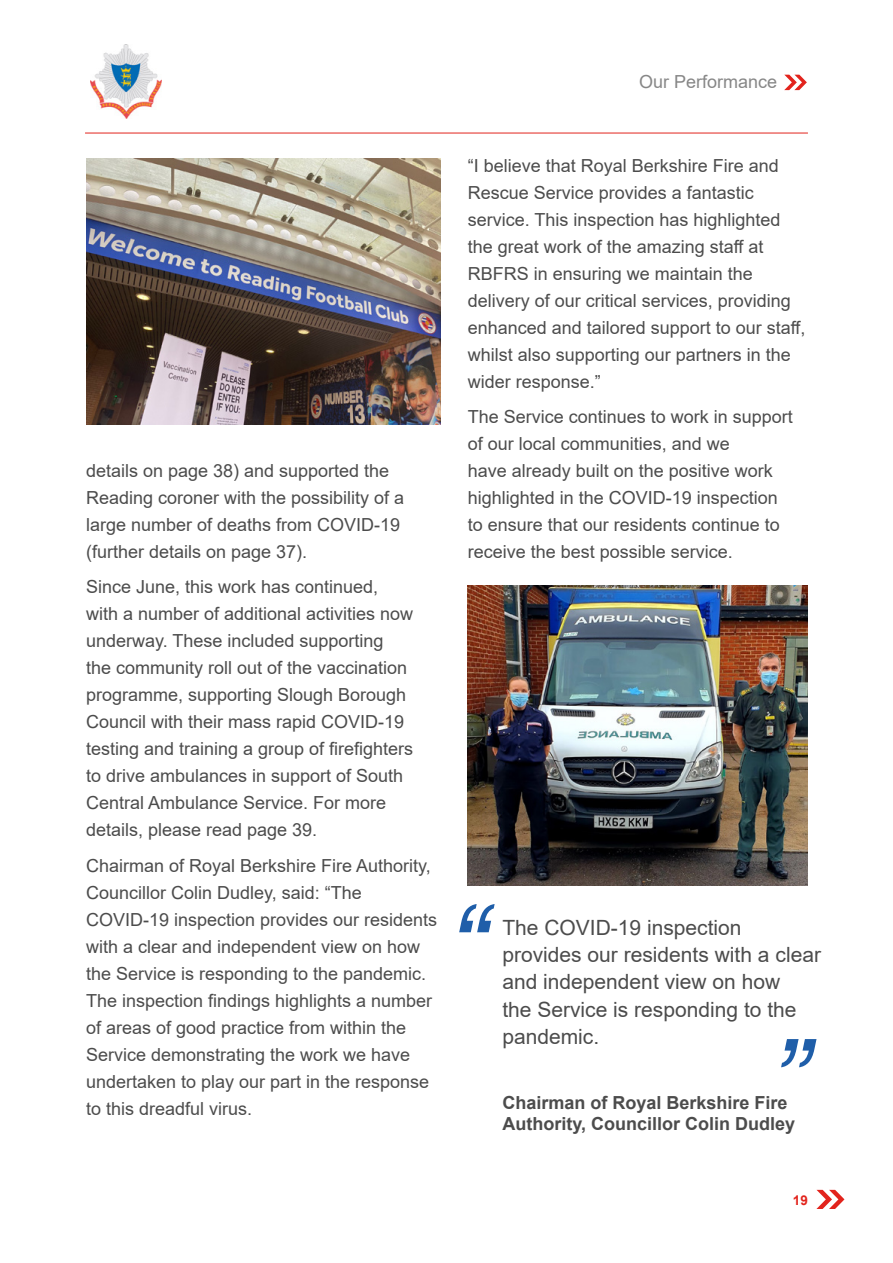
<style>
.page{position:relative;width:893px;height:1263px;background:#fff}
.page>*{position:absolute;margin:0;border:0;box-sizing:border-box;transform-origin:0 0}
.Body_copy{font:italic 115.2px "Arial";color:#1f5ea9}
.t1{font:21px/27px "Arial";color:#4c4c4c}
.t2{font:18px/27px "Arial";color:#4c4c4c}
.t3{font:700 18px/21px "Arial";color:#4c4c4c}
.t4{font:18px "Arial";color:#878787}
.t5{font:700 13.5px "Arial";color:#e2241d}
</style>
<div class="page">
<svg style="left:816px;top:1190px;width:28px;height:19px"></svg>
<hr style="left:85px;top:133px;width:723px;height:1px;background:#e2241d">
<img style="left:90px;top:45px;width:71px;height:74px">
<svg style="left:784px;top:75px;width:23px;height:15px"></svg>
<img style="left:86px;top:159px;width:354px;height:265px">
<img style="left:468px;top:586px;width:340px;height:299px">
<p class="t4" style="left:639px;top:69px;width:140px">Our Performance</p>
<p class="t2" style="left:86px;top:457px;width:320px">details on page 38) and supported the Reading coroner with the possibility of a large number of deaths from COVID-19 (further details on page 37).</p>
<p class="t2" style="left:86px;top:573px;width:329px">Since June, this work has continued, with a number of additional activities now underway. These included supporting<br>the community roll out of the vaccination programme, supporting Slough Borough Council with their mass rapid COVID-19 testing and training a group of firefighters to drive ambulances in support of South Central Ambulance Service. For more details, please read page 39.</p>
<p class="t2" style="left:86px;top:852px;width:353px">Chairman of Royal Berkshire Fire Authority, Councillor Colin Dudley, said: “The COVID-19 inspection provides our residents with a clear and independent view on how the Service is responding to the pandemic.<br>The inspection findings highlights a number of areas of good practice from within the Service demonstrating the work we have undertaken to play our part in the response to this dreadful virus.</p>
<p class="t2" style="left:468px;top:152px;width:339px">“I believe that Royal Berkshire Fire and Rescue Service provides a fantastic service. This inspection has highlighted the great work of the amazing staff at RBFRS in ensuring we maintain the delivery of our critical services, providing enhanced and tailored support to our staff, whilst also supporting our partners in the wider response.”</p>
<p class="t2" style="left:468px;top:403px;width:327px">The Service continues to work in support of our local communities, and we<br>have already built on the positive work highlighted in the COVID-19 inspection to ensure that our residents continue to receive the best possible service.</p>
<p class="Body_copy" style="left:447px;top:873px;width:40px">“</p>
<p class="t1" style="left:502px;top:914px;width:320px">The COVID-19 inspection provides our residents with a clear and independent view on how<br>the Service is responding to the pandemic.</p>
<p class="Body_copy" style="left:829px;top:1098px;width:40px;rotate:-180deg">“</p>
<p class="t3" style="left:502px;top:1092px;width:294px">Chairman of Royal Berkshire Fire<br>Authority, Councillor Colin Dudley</p>
<p class="t5" style="left:793px;top:1190px;width:17px">19</p>
</div>
